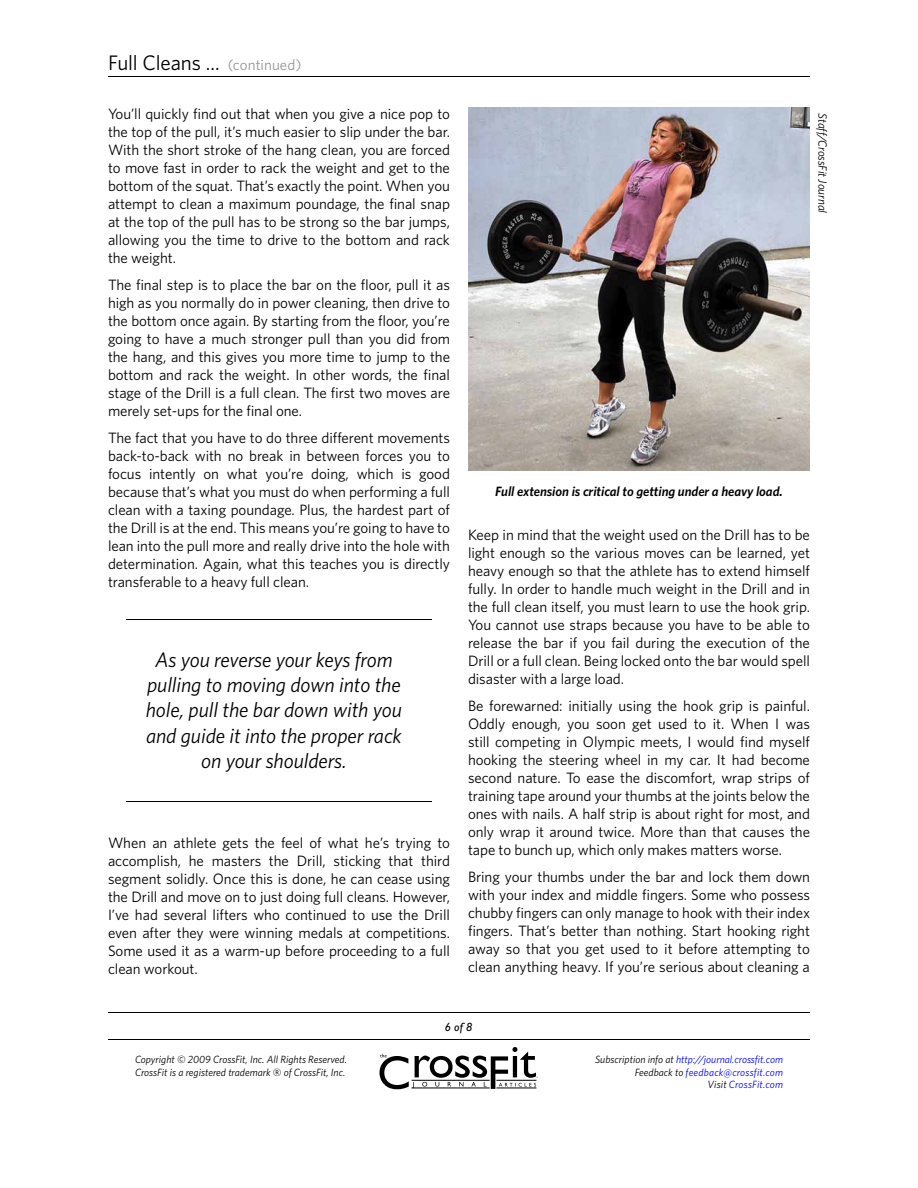
<style>
.page{position:relative;width:918px;height:1188px;background:#fff}
.page>*{position:absolute;margin:0;border:0;box-sizing:border-box;transform-origin:0 0}
.t1{font:italic 21px/25.2px "Whitney HTF";letter-spacing:-.005em;color:#000;text-align:center}
.t2{font:21px "Whitney HTF";letter-spacing:-.01em;color:#000}
.t3{font:15px/18px "Whitney HTF";letter-spacing:-.005em;color:#000;text-align:justify}
.t4{font:italic 600 13.5px "Whitney HTF";letter-spacing:-.005em;color:#000}
.t5{font:italic 12px "Whitney HTF";letter-spacing:-.005em;color:#000}
.t6{font:italic 12px "Gill Sans";color:#000}
.t7{font:italic 10.5px/12.6px "Whitney HTF";color:#00f;text-align:right}
.t8{font:italic 10.5px/12.6px "Whitney HTF";color:#000}
.s1{font-size:15px;color:#939598}
.s2{color:#000}
</style>
<div class="page">
<svg style="left:379px;top:1047px;width:159px;height:42px"></svg>
<hr style="left:108px;top:1012px;width:702px;height:1px;background:#000">
<hr style="left:108px;top:1039px;width:702px;height:1px;background:#000">
<hr style="left:108px;top:76px;width:702px;height:1px;background:#000">
<hr style="left:126px;top:619px;width:306px;height:1px;background:#000">
<hr style="left:126px;top:801px;width:306px;height:1px;background:#000">
<img style="left:468px;top:107px;width:342px;height:364px">
<h1 class="t2" style="left:108px;top:50px;width:195px">Full Cleans ... <span class="s1">(continued)</span></h1>
<p class="t3" style="left:108px;top:105px;width:344px">You’ll quickly find out that when you give a nice pop to the top of the pull, it’s much easier to slip under the bar.<br>With the short stroke of the hang clean, you are forced to move fast in order to rack the weight and get to the bottom of the squat. That’s exactly the point. When you attempt to clean a maximum poundage, the final snap at the top of the pull has to be strong so the bar jumps, allowing you the time to drive to the bottom and rack the weight.</p>
<p class="t3" style="left:108px;top:276px;width:344px">The final step is to place the bar on the floor, pull it as high as you normally do in power cleaning, then drive to the bottom once again. By starting from the floor, you’re going to have a much stronger pull than you did from the hang, and this gives you more time to jump to the bottom and rack the weight. In other words, the final stage of the Drill is a full clean. The first two moves are merely set-ups for the final one.</p>
<p class="t3" style="left:108px;top:429px;width:344px">The fact that you have to do three different movements back-to-back with no break in between forces you to focus intently on what you’re doing, which is good because that’s what you must do when performing a full clean with a taxing poundage. Plus, the hardest part of the Drill is at the end. This means you’re going to have to lean into the pull more and really drive into the hole with determination. Again, what this teaches you is directly transferable to a heavy full clean.</p>
<h1 class="t1" style="left:146px;top:647px;width:258px">As you reverse your keys from pulling to moving down into the hole, pull the bar down with you and guide it into the proper rack on your shoulders.</h1>
<p class="t3" style="left:108px;top:834px;width:344px">When an athlete gets the feel of what he’s trying to accomplish, he masters the Drill, sticking that third segment solidly. Once this is done, he can cease using the Drill and move on to just doing full cleans. However, I’ve had several lifters who continued to use the Drill even after they were winning medals at competitions.<br>Some used it as a warm-up before proceeding to a full clean workout.</p>
<p class="t5" style="left:830px;top:113px;width:101px;rotate:90deg">Staff/CrossFit Journal</p>
<p class="t4" style="left:495px;top:484px;width:289px">Full extension is critical to getting under a heavy load.</p>
<p class="t3" style="left:468px;top:525px;width:344px">Keep in mind that the weight used on the Drill has to be light enough so the various moves can be learned, yet heavy enough so that the athlete has to extend himself fully. In order to handle much weight in the Drill and in the full clean itself, you must learn to use the hook grip.<br>You cannot use straps because you have to be able to release the bar if you fail during the execution of the Drill or a full clean. Being locked onto the bar would spell disaster with a large load.</p>
<p class="t3" style="left:468px;top:696px;width:344px">Be forewarned: initially using the hook grip is painful.<br>Oddly enough, you soon get used to it. When I was still competing in Olympic meets, I would find myself hooking the steering wheel in my car. It had become second nature. To ease the discomfort, wrap strips of training tape around your thumbs at the joints below the ones with nails. A half strip is about right for most, and only wrap it around twice. More than that causes the tape to bunch up, which only makes matters worse.</p>
<p class="t3" style="left:468px;top:867px;width:344px">Bring your thumbs under the bar and lock them down with your index and middle fingers. Some who possess chubby fingers can only manage to hook with their index fingers. That’s better than nothing. Start hooking right away so that you get used to it before attempting to clean anything heavy. If you’re serious about cleaning a</p>
<p class="t6" style="left:445px;top:1020px;width:29px">6 of 8</p>
<p class="t8" style="left:135px;top:1053px;width:214px">Copyright © 2009 CrossFit, Inc. All Rights Reserved.<br>CrossFit is a registered trademark ‰ of CrossFit, Inc.</p>
<p class="t7" style="left:595px;top:1053px;width:189px"><span class="s2">Subscription info at</span> http://journal.crossfit.com<br><span class="s2">Feedback to</span> feedback@crossfit.com<br><span class="s2">Visit</span> CrossFit.com</p>
</div>
